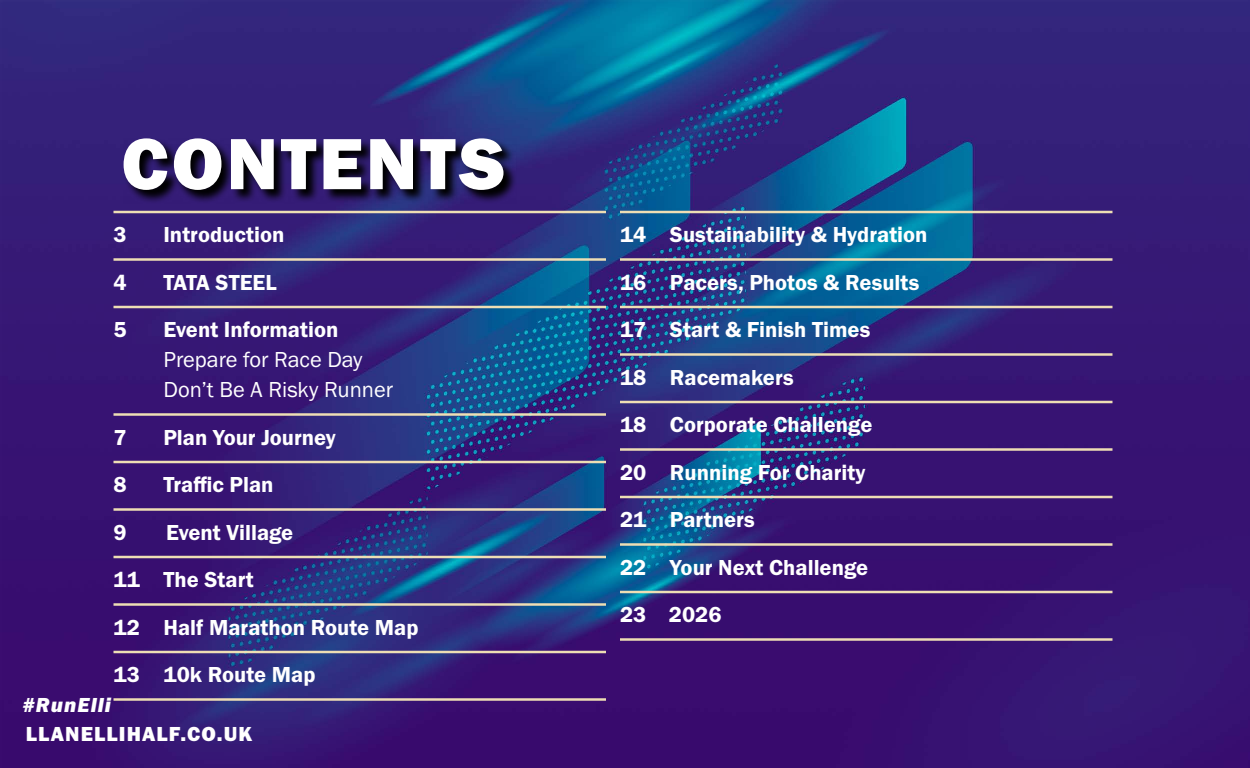
<style>
.page{position:relative;width:1250px;height:768px;background:#fff}
.page>*{position:absolute;margin:0;border:0;box-sizing:border-box;transform-origin:0 0}
.t1{font:75px "Franklin Gothic URW Hea";letter-spacing:.04em;color:#fff}
.t2{font:22.5px/47.5px "Franklin Gothic URW Dem";color:#fff}
.t3{font:22.5px/30px "Franklin Gothic URW Boo";color:#fff}
.t4{font:21.05px "Franklin Gothic URW Hea";letter-spacing:.05em;color:#fff}
.t5{font:21.05px "Franklin Gothic URW Hea Ita";letter-spacing:.05em;color:#fff}
</style>
<div class="page">
<img style="left:0;top:0;width:1250px;height:768px">
<svg style="left:123px;top:138px;width:394px;height:66px"></svg>
<hr style="left:114px;top:211px;width:492px;height:2px;background:#eedeb4">
<hr style="left:114px;top:258px;width:492px;height:3px;background:#eedeb4">
<hr style="left:114px;top:306px;width:492px;height:2px;background:#eedeb4">
<hr style="left:114px;top:413px;width:492px;height:3px;background:#eedeb4">
<hr style="left:114px;top:461px;width:492px;height:2px;background:#eedeb4">
<hr style="left:114px;top:508px;width:492px;height:3px;background:#eedeb4">
<hr style="left:114px;top:556px;width:492px;height:2px;background:#eedeb4">
<hr style="left:114px;top:603px;width:492px;height:3px;background:#eedeb4">
<hr style="left:114px;top:651px;width:492px;height:2px;background:#eedeb4">
<hr style="left:114px;top:698px;width:492px;height:3px;background:#eedeb4">
<hr style="left:620px;top:211px;width:492px;height:2px;background:#eedeb4">
<hr style="left:620px;top:258px;width:492px;height:3px;background:#eedeb4">
<hr style="left:620px;top:306px;width:492px;height:2px;background:#eedeb4">
<hr style="left:620px;top:353px;width:492px;height:3px;background:#eedeb4">
<hr style="left:620px;top:401px;width:492px;height:2px;background:#eedeb4">
<hr style="left:620px;top:448px;width:492px;height:3px;background:#eedeb4">
<hr style="left:620px;top:496px;width:492px;height:2px;background:#eedeb4">
<hr style="left:620px;top:543px;width:492px;height:3px;background:#eedeb4">
<hr style="left:620px;top:591px;width:492px;height:2px;background:#eedeb4">
<hr style="left:620px;top:638px;width:492px;height:3px;background:#eedeb4">
<h1 class="t1" style="left:121px;top:115px;width:385px">CONTENTS</h1>
<p class="t2" style="left:114px;top:211px;width:15px">3</p>
<p class="t2" style="left:163px;top:211px;width:123px">Introduction</p>
<p class="t2" style="left:114px;top:258px;width:15px">4</p>
<p class="t2" style="left:163px;top:258px;width:115px">TATA STEEL</p>
<p class="t2" style="left:114px;top:306px;width:15px">5</p>
<p class="t2" style="left:163px;top:306px;width:176px">Event Information</p>
<p class="t3" style="left:163px;top:344px;width:231px">Prepare for Race Day<br>Don’t Be A Risky Runner</p>
<p class="t2" style="left:114px;top:413px;width:15px">7</p>
<p class="t2" style="left:163px;top:413px;width:174px">Plan Your Journey</p>
<p class="t2" style="left:114px;top:461px;width:15px">8</p>
<p class="t2" style="left:163px;top:461px;width:112px">Traffic Plan</p>
<p class="t2" style="left:114px;top:508px;width:15px">9</p>
<p class="t2" style="left:114px;top:508px;width:307px;text-indent:53px">Event Village<br>11 The Start<br>12 Half Marathon Route Map<br>13 10k Route Map</p>
<p class="t5" style="left:22px;top:691px;width:90px">#RunElli</p>
<p class="t4" style="left:26px;top:721px;width:228px">LLANELLIHALF.CO.UK</p>
<p class="t2" style="left:620px;top:211px;width:309px">14 Sustainability &amp; Hydration<br>16 Pacers, Photos &amp; Results<br>17 Start &amp; Finish Times<br>18 Racemakers<br>18 Corporate Challenge<br>20 Running For Charity<br>21 Partners<br>22 Your Next Challenge<br>23 2026</p>
</div>
